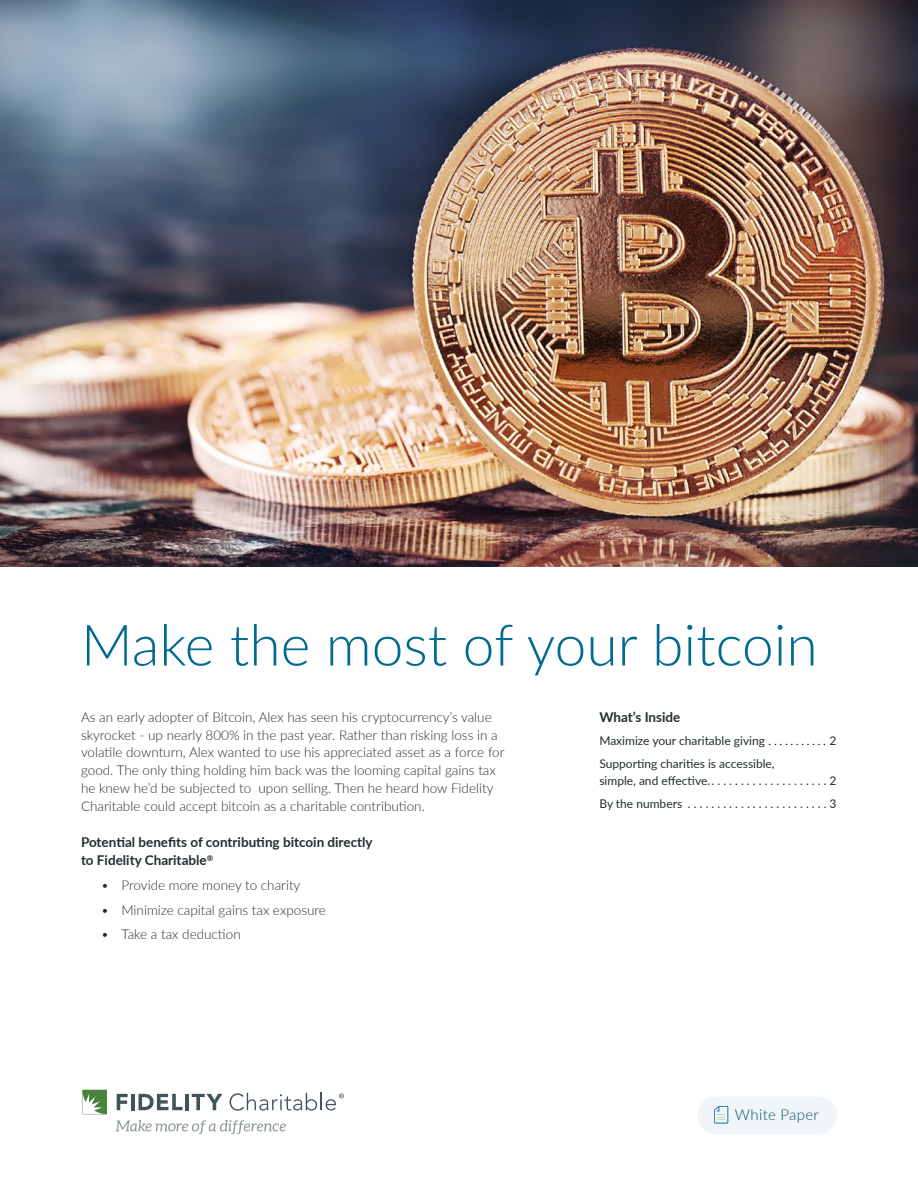
<style>
.page{position:relative;width:918px;height:1188px;background:#fff}
.page>*{position:absolute;margin:0;border:0;box-sizing:border-box;transform-origin:0 0}
.t1{font:300 57px "Lato";color:#006a92}
.t2{font:300 15px "Lato";letter-spacing:.02em;color:#065569}
.t3{font:300 13.5px/18px "Lato";color:#242d30}
.t4{font:700 13.5px/18px "Lato";color:#242d30}
.t5{font:12px/23.2px "Lato";color:#242d30}
.s1{font-family:"Minion Pro";color:#000}
</style>
<div class="page">
<svg style="left:82px;top:1090px;width:25px;height:24px"></svg>
<svg style="left:117px;top:1094px;width:11px;height:16px"></svg>
<hr style="left:131px;top:1094px;width:4px;height:16px;background:#43535a">
<svg style="left:139px;top:1094px;width:44px;height:16px"></svg>
<hr style="left:185px;top:1094px;width:4px;height:16px;background:#43535a">
<svg style="left:192px;top:1094px;width:30px;height:16px"></svg>
<svg style="left:116px;top:1120px;width:170px;height:14px"></svg>
<svg style="left:230px;top:1093px;width:114px;height:18px"></svg>
<img style="left:0;top:0;width:918px;height:567px">
<div style="left:697px;top:1097px;width:140px;height:37px;background:#f0f5f9;border-radius:19px"></div>
<svg style="left:714px;top:1106px;width:14px;height:18px"></svg>
<h1 class="t1" style="left:81px;top:605px;width:738px">Make the most of your bitcoin</h1>
<p class="t4" style="left:599px;top:707px;width:83px">What’s Inside</p>
<p class="t5" style="left:599px;top:728px;width:239px">Maximize your charitable giving <span class="s1">. . . . . . . . . . .</span> 2<br>Supporting charities is accessible,</p>
<p class="t5" style="left:599px;top:768px;width:115px">simple, and effective.....................</p>
<p class="t5" style="left:829px;top:768px;width:8px">2</p>
<p class="t5" style="left:599px;top:791px;width:93px">By the numbers ........................</p>
<p class="t5" style="left:829px;top:791px;width:8px">3</p>
<p class="t3" style="left:81px;top:707px;width:425px">As an early adopter of Bitcoin, Alex has seen his cryptocurrency’s value skyrocket - up nearly 800% in the past year. Rather than risking loss in a volatile downturn, Alex wanted to use his appreciated asset as a force for good. The only thing holding him back was the looming capital gains tax he knew he’d be subjected to upon selling. Then he heard how Fidelity Charitable could accept bitcoin as a charitable contribution.</p>
<p class="t4" style="left:81px;top:833px;width:293px">Potential benefits of contributing bitcoin directly to Fidelity Charitable<sup>®</sup></p>
<p class="t3" style="left:101px;top:875px;width:201px">• Provide more money to charity</p>
<p class="t3" style="left:101px;top:900px;width:226px">• Minimize capital gains tax exposure</p>
<p class="t3" style="left:101px;top:925px;width:141px">• Take a tax deduction</p>
<p class="t2" style="left:735px;top:1104px;width:85px">White Paper</p>
</div>
